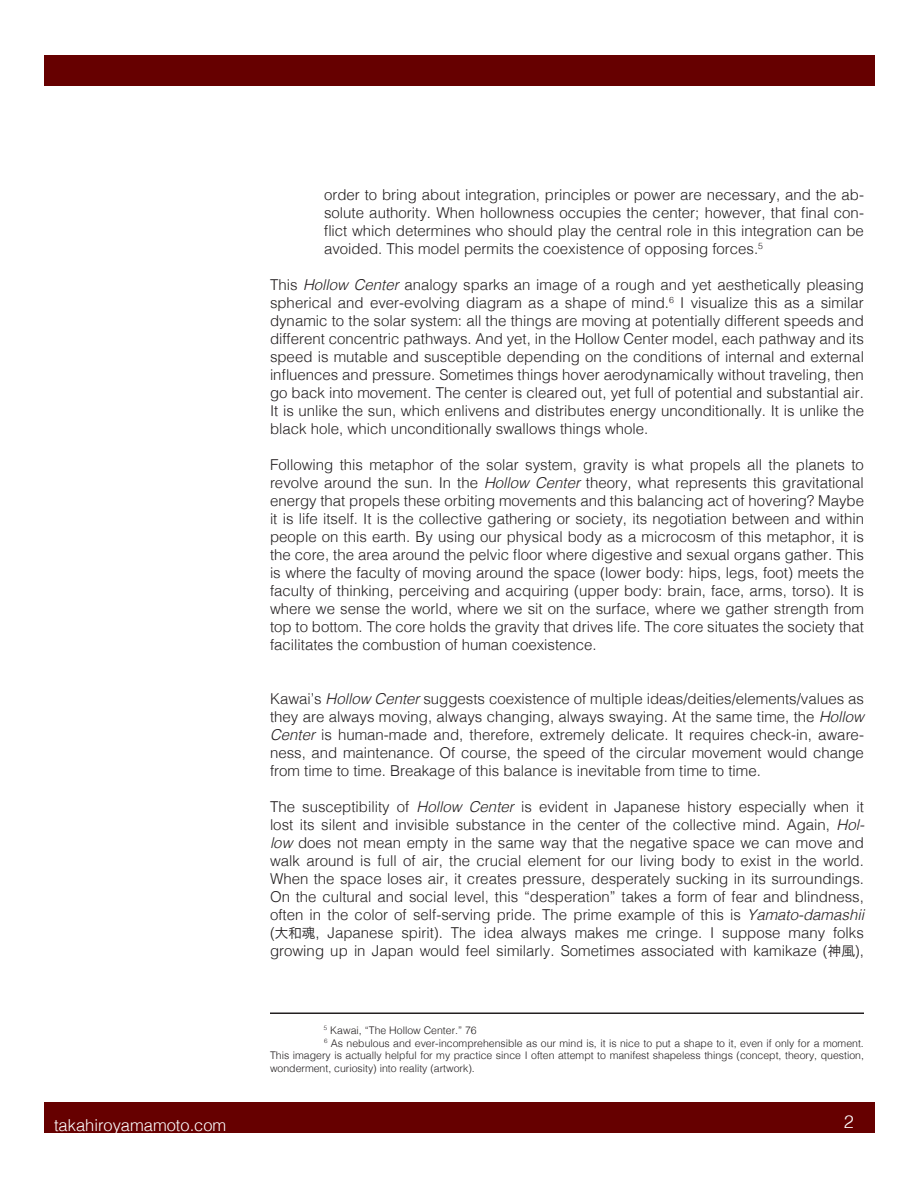
<style>
.page{position:relative;width:918px;height:1188px;background:#fff}
.page>*{position:absolute;margin:0;border:0;box-sizing:border-box;transform-origin:0 0}
.t1{font:300 18px "Helvetica";color:#fff}
.t2{font:300 16.5px "Helvetica";color:#fff}
.t3{font:300 15px/18px "Helvetica";color:#231f20;text-align:justify}
.t4{font:300 10.5px/12.6px "Helvetica";color:#231f20;text-align:justify}
.s1{font-style:italic}
.s2{font-family:"Hira Kaku Pro W3";font-weight:400;font-size:13.5px}
</style>
<div class="page">
<div style="left:44px;top:1102px;width:830px;height:31px;background:#600"></div>
<div style="left:44px;top:55px;width:830px;height:31px;background:#600"></div>
<hr style="left:270px;top:1012px;width:594px;height:2px;background:#231f20">
<p class="t2" style="left:54px;top:1111px;width:174px">takahiroyamamoto.com</p>
<p class="t3" style="left:324px;top:184px;width:541px">order to bring about integration, principles or power are necessary, and the ab&shy;solute authority. When hollowness occupies the center; however, that final con&shy;flict which determines who should play the central role in this integration can be avoided. This model permits the coexistence of opposing forces.<sup>5</sup></p>
<p class="t3" style="left:270px;top:274px;width:596px">This <span class="s1">Hollow Center</span> analogy sparks an image of a rough and yet aesthetically pleasing spherical and ever-evolving diagram as a shape of mind.<sup>6</sup> I visualize this as a similar dynamic to the solar system: all the things are moving at potentially different speeds and different concentric pathways. And yet, in the Hollow Center model, each pathway and its speed is mutable and susceptible depending on the conditions of internal and external influences and pressure. Sometimes things hover aerodynamically without traveling, then go back into movement. The center is cleared out, yet full of potential and substantial air.<br>It is unlike the sun, which enlivens and distributes energy unconditionally. It is unlike the black hole, which unconditionally swallows things whole.</p>
<p class="t3" style="left:270px;top:454px;width:596px">Following this metaphor of the solar system, gravity is what propels all the planets to revolve around the sun. In the <span class="s1">Hollow Center</span> theory, what represents this gravitational energy that propels these orbiting movements and this balancing act of hovering? Maybe it is life itself. It is the collective gathering or society, its negotiation between and within people on this earth. By using our physical body as a microcosm of this metaphor, it is the core, the area around the pelvic floor where digestive and sexual organs gather. This is where the faculty of moving around the space (lower body: hips, legs, foot) meets the faculty of thinking, perceiving and acquiring (upper body: brain, face, arms, torso). It is where we sense the world, where we sit on the surface, where we gather strength from top to bottom. The core holds the gravity that drives life. The core situates the society that facilitates the combustion of human coexistence.</p>
<p class="t3" style="left:270px;top:688px;width:596px">Kawai’s <span class="s1">Hollow Center</span> suggests coexistence of multiple ideas/deities/elements/values as they are always moving, always changing, always swaying. At the same time, the <span class="s1">Hollow Center</span> is human-made and, therefore, extremely delicate. It requires check-in, aware&shy;ness, and maintenance. Of course, the speed of the circular movement would change from time to time. Breakage of this balance is inevitable from time to time.</p>
<p class="t3" style="left:270px;top:796px;width:596px">The susceptibility of <span class="s1">Hollow Center</span> is evident in Japanese history especially when it lost its silent and invisible substance in the center of the collective mind. Again, <span class="s1">Hol&shy;low</span> does not mean empty in the same way that the negative space we can move and walk around is full of air, the crucial element for our living body to exist in the world.<br>When the space loses air, it creates pressure, desperately sucking in its surroundings.<br>On the cultural and social level, this “desperation” takes a form of fear and blindness, often in the color of self-serving pride. The prime example of this is <span class="s1">Yamato-damashii </span>(<span class="s2">大和魂</span>, Japanese spirit). The idea always makes me cringe. I suppose many folks growing up in Japan would feel similarly. Sometimes associated with kamikaze (<span class="s2">神風</span>),</p>
<p class="t4" style="left:324px;top:1023px;width:154px"><sup>5</sup> Kawai, “The Hollow Center.” 76</p>
<p class="t4" style="left:270px;top:1036px;width:596px;text-indent:54px"><sup>6</sup> As nebulous and ever-incomprehensible as our mind is, it is nice to put a shape to it, even if only for a moment.<br>This imagery is actually helpful for my practice since I often attempt to manifest shapeless things (concept, theory, question, wonderment, curiosity) into reality (artwork).</p>
<p class="t1" style="left:844px;top:1106px;width:12px">2</p>
</div>
